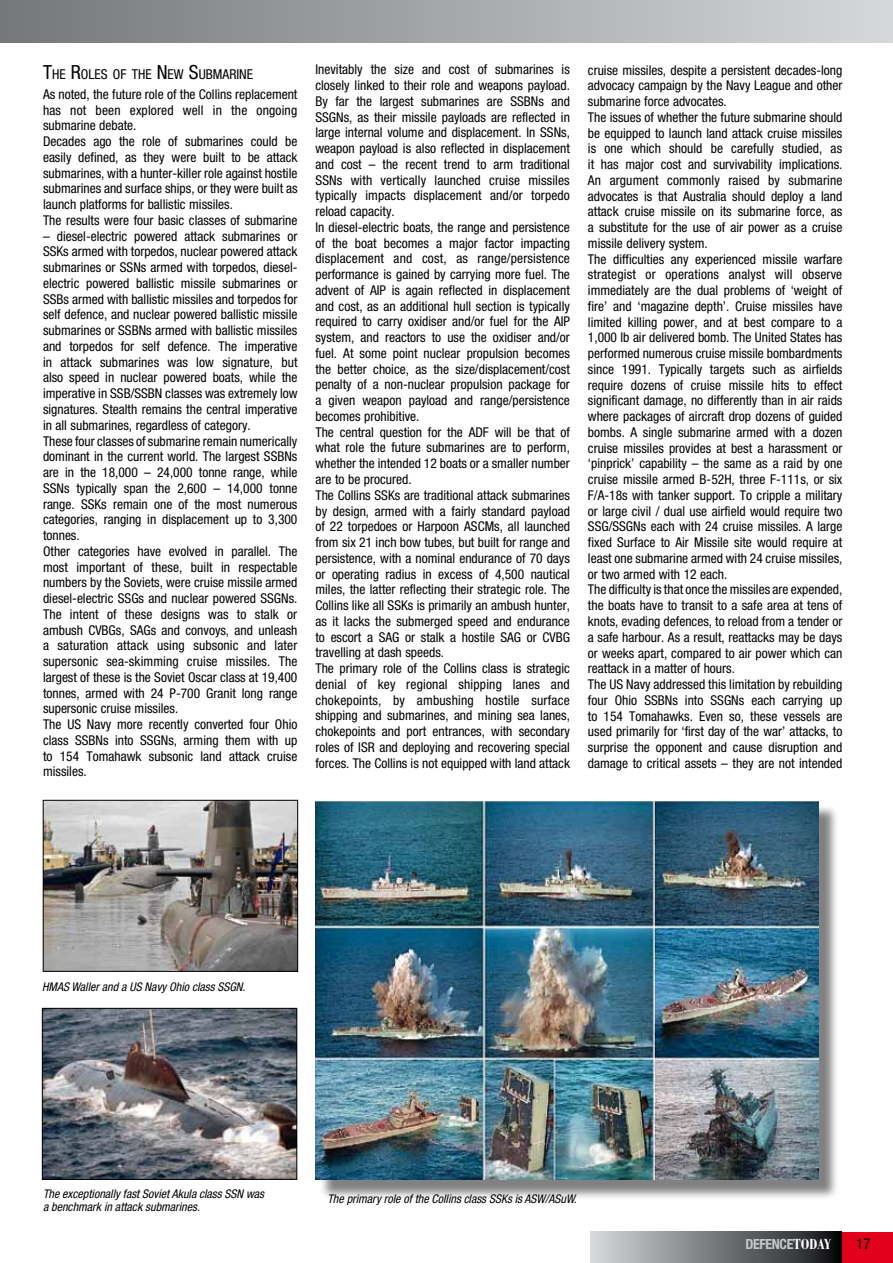
<style>
.page{position:relative;width:893px;height:1263px;background:#fff}
.page>*{position:absolute;margin:0;border:0;box-sizing:border-box;transform-origin:0 0}
.t1{font:condensed 15px "Helvetica Neue";color:#000}
.t2{font:700 condensed 13.95px "Helvetica Neue";letter-spacing:-.03em;color:#c6c7c8}
.t3{font:condensed 13.65px "Helvetica Neue";color:#000}
.t4{font:condensed 13.5px/15.8px "Helvetica Neue";color:#000}
.t5{font:italic condensed 12px/13.5px "Helvetica Neue";color:#000}
.s1{font-size:19.5px}
.s2{font-family:"Bodoni";font-size:15.6px;color:#fff}
</style>
<div class="page">
<div style="left:842px;top:1232px;width:51px;height:31px;background:#e2001a"></div>
<div style="left:0;top:0;width:893px;height:43px;background:linear-gradient(to right,#74777a,#d6d8d9)"></div>
<div style="left:590px;top:1232px;width:252px;height:31px;background:linear-gradient(to right,#d9dcde,#111215)"></div>
<img style="left:44px;top:1010px;width:251px;height:167px">
<div style="left:42px;top:1008px;width:255px;height:171px;border:1px solid #000"></div>
<img style="left:45px;top:802px;width:251px;height:167px">
<div style="left:43px;top:800px;width:255px;height:171px;border:1px solid #000"></div>
<div style="left:319px;top:805px;width:521px;height:395px;background:#000;opacity:.5"></div>
<img style="left:315px;top:800px;width:503px;height:379px">
<p class="t3" style="left:43px;top:66px;width:212px"><span class="s1">T</span>HE <span class="s1">R</span>OLES OF THE <span class="s1">N</span> EW <span class="s1">S</span>UBMARINE</p>
<p class="t4" style="left:43px;top:86px;width:256px">As noted, the future role of the Collins replacement has not been explored well in the ongoing submarine debate.<br>Decades ago the role of submarines could be easily defined, as they were built to be attack submarines, with a hunter-killer role against hostile submarines and surface ships, or they were built as launch platforms for ballistic missiles.<br>The results were four basic classes of submarine</p>
<p class="t4" style="left:43px;top:228px;width:256px">– diesel-electric powered attack submarines or SSKs armed with torpedos, nuclear powered attack submarines or SSNs armed with torpedos, diesel&shy;electric powered ballistic missile submarines or SSBs armed with ballistic missiles and torpedos for self defence, and nuclear powered ballistic missile submarines or SSBNs armed with ballistic missiles and torpedos for self defence. The imperative in attack submarines was low signature, but also speed in nuclear powered boats, while the imperative in SSB/SSBN classes was extremely low signatures. Stealth remains the central imperative in all submarines, regardless of category.<br>These four classes of submarine remain numerically dominant in the current world. The largest SSBNs are in the 18,000 – 24,000 tonne range, while SSNs typically span the 2,600 – 14,000 tonne range. SSKs remain one of the most numerous categories, ranging in displacement up to 3,300 tonnes.<br>Other categories have evolved in parallel. The most important of these, built in respectable numbers by the Soviets, were cruise missile armed diesel-electric SSGs and nuclear powered SSGNs.<br>The intent of these designs was to stalk or ambush CVBGs, SAGs and convoys, and unleash a saturation attack using subsonic and later supersonic sea-skimming cruise missiles. The largest of these is the Soviet Oscar class at 19,400 tonnes, armed with 24 P-700 Granit long range supersonic cruise missiles.<br>The US Navy more recently converted four Ohio class SSBNs into SSGNs, arming them with up to 154 Tomahawk subsonic land attack cruise missiles.</p>
<p class="t4" style="left:315px;top:62px;width:256px">Inevitably the size and cost of submarines is closely linked to their role and weapons payload.<br>By far the largest submarines are SSBNs and SSGNs, as their missile payloads are reflected in large internal volume and displacement. In SSNs, weapon payload is also reflected in displacement and cost – the recent trend to arm traditional SSNs with vertically launched cruise missiles typically impacts displacement and/or torpedo reload capacity.<br>In diesel-electric boats, the range and persistence of the boat becomes a major factor impacting displacement and cost, as range/persistence performance is gained by carrying more fuel. The advent of AIP is again reflected in displacement and cost, as an additional hull section is typically required to carry oxidiser and/or fuel for the AIP system, and reactors to use the oxidiser and/or fuel. At some point nuclear propulsion becomes the better choice, as the size/displacement/cost penalty of a non-nuclear propulsion package for a given weapon payload and range/persistence becomes prohibitive.<br>The central question for the ADF will be that of what role the future submarines are to perform, whether the intended 12 boats or a smaller number are to be procured.<br>The Collins SSKs are traditional attack submarines by design, armed with a fairly standard payload of 22 torpedoes or Harpoon ASCMs, all launched from six 21 inch bow tubes, but built for range and persistence, with a nominal endurance of 70 days or operating radius in excess of 4,500 nautical miles, the latter reflecting their strategic role. The Collins like all SSKs is primarily an ambush hunter, as it lacks the submerged speed and endurance to escort a SAG or stalk a hostile SAG or CVBG travelling at dash speeds.<br>The primary role of the Collins class is strategic denial of key regional shipping lanes and chokepoints, by ambushing hostile surface shipping and submarines, and mining sea lanes, chokepoints and port entrances, with secondary roles of ISR and deploying and recovering special forces. The Collins is not equipped with land attack</p>
<p class="t4" style="left:588px;top:62px;width:256px">cruise missiles, despite a persistent decades-long advocacy campaign by the Navy League and other submarine force advocates.<br>The issues of whether the future submarine should be equipped to launch land attack cruise missiles is one which should be carefully studied, as it has major cost and survivability implications.<br>An argument commonly raised by submarine advocates is that Australia should deploy a land attack cruise missile on its submarine force, as a substitute for the use of air power as a cruise missile delivery system.<br>The difficulties any experienced missile warfare strategist or operations analyst will observe immediately are the dual problems of ‘weight of fire’ and ‘magazine depth’. Cruise missiles have limited killing power, and at best compare to a 1,000 lb air delivered bomb. The United States has performed numerous cruise missile bombardments since 1991. Typically targets such as airfields require dozens of cruise missile hits to effect significant damage, no differently than in air raids where packages of aircraft drop dozens of guided bombs. A single submarine armed with a dozen cruise missiles provides at best a harassment or ‘pinprick’ capability – the same as a raid by one cruise missile armed B-52H, three F-111s, or six F/A-18s with tanker support. To cripple a military or large civil / dual use airfield would require two SSG/SSGNs each with 24 cruise missiles. A large fixed Surface to Air Missile site would require at least one submarine armed with 24 cruise missiles, or two armed with 12 each.<br>The difficulty is that once the missiles are expended, the boats have to transit to a safe area at tens of knots, evading defences, to reload from a tender or a safe harbour. As a result, reattacks may be days or weeks apart, compared to air power which can reattack in a matter of hours.<br>The US Navy addressed this limitation by rebuilding four Ohio SSBNs into SSGNs each carrying up to 154 Tomahawks. Even so, these vessels are used primarily for ‘first day of the war’ attacks, to surprise the opponent and cause disruption and damage to critical assets – they are not intended</p>
<p class="t5" style="left:42px;top:980px;width:205px">HMAS Waller and a US Navy Ohio class SSGN.</p>
<p class="t5" style="left:43px;top:1187px;width:223px">The exceptionally fast Soviet Akula class SSN was a benchmark in attack submarines.</p>
<p class="t5" style="left:327px;top:1192px;width:251px">The primary role of the Collins class SSKs is ASW/ASuW.</p>
<p class="t2" style="left:746px;top:1236px;width:88px">DEFENCE<span class="s2">TODAY</span></p>
<p class="t1" style="left:856px;top:1235px;width:16px">17</p>
</div>
